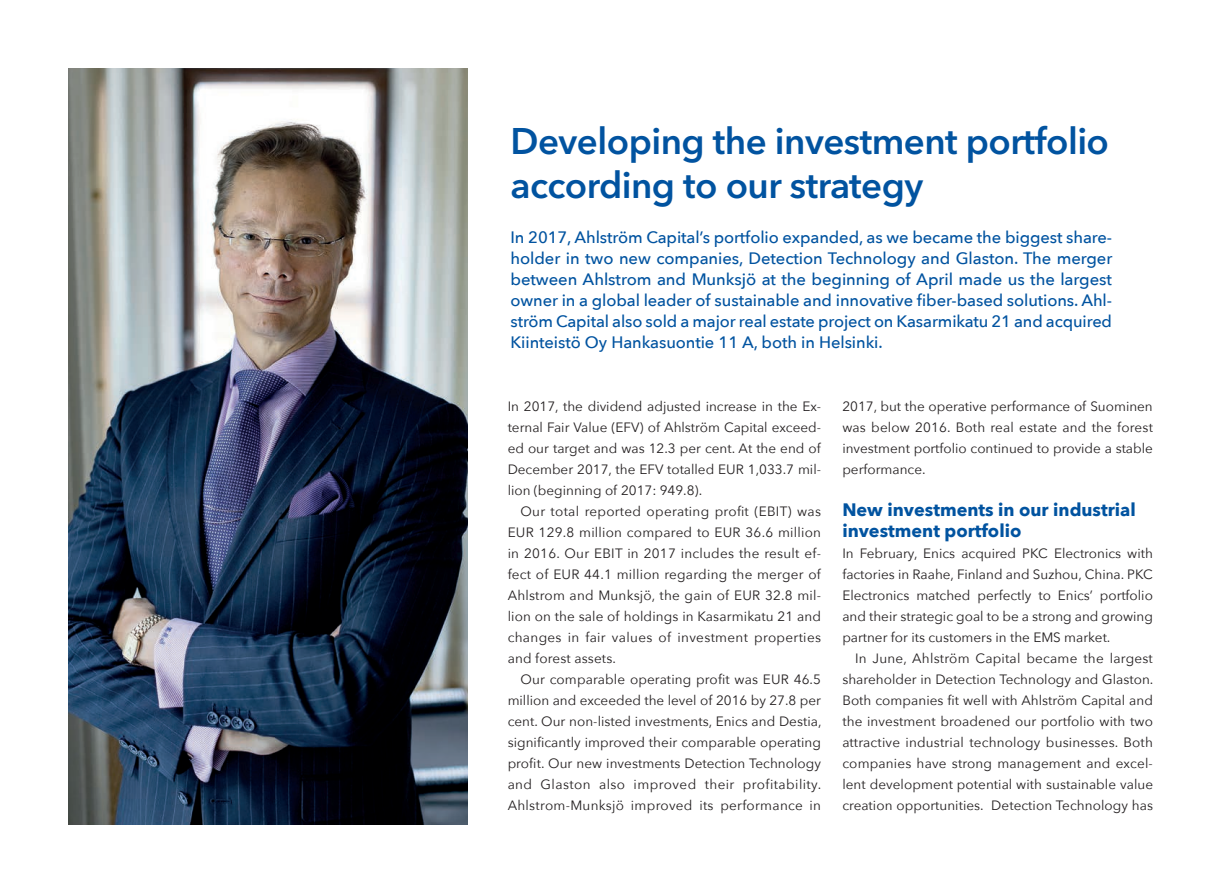
<style>
.page{position:relative;width:1221px;height:893px;background:#fff}
.page>*{position:absolute;margin:0;border:0;box-sizing:border-box;transform-origin:0 0}
.t1{font:600 36.75px/43.5px "Avenir Next LT Pro";letter-spacing:-.015em;color:#0153a0}
.Vots{font:700 18px/21px "Avenir Next";color:#0153a0}
.Ingressi{font:500 16.5px/21px "Avenir Next";letter-spacing:-.005em;color:#0153a0;text-align:justify}
.leipis_2{font:13.5px/21px "Avenir Next";letter-spacing:.005em;color:#231f20;text-align:justify}
.leipis_1{font:13.5px/21px "Avenir Next";color:#231f20;text-align:justify}
</style>
<div class="page">
<img style="left:68px;top:68px;width:400px;height:757px">
<h1 class="t1" style="left:510px;top:120px;width:600px">Developing the investment portfolio according to our strategy</h1>
<p class="Ingressi" style="left:510px;top:226px;width:603px">In 2017, Ahlström Capital’s portfolio expanded, as we became the biggest share&shy;holder in two new companies, Detection Technology and Glaston. The merger between Ahlstrom and Munksjö at the beginning of April made us the largest owner in a global leader of sustainable and innovative fiber-based solutions. Ahl&shy;ström Capital also sold a major real estate project on Kasarmikatu 21 and acquired Kiinteistö Oy Hankasuontie 11 A, both in Helsinki.</p>
<p class="leipis_1" style="left:507px;top:395px;width:315px">In 2017, the dividend adjusted increase in the Ex&shy;ternal Fair Value (EFV) of Ahlström Capital exceed&shy;ed our target and was 12.3 per cent. At the end of December 2017, the EFV totalled EUR 1,033.7 mil&shy;lion (beginning of 2017: 949.8).</p>
<p class="leipis_2" style="left:507px;top:500px;width:315px;text-indent:13px">Our total reported operating profit (EBIT) was EUR 129.8 million compared to EUR 36.6 million in 2016. Our EBIT in 2017 includes the result ef&shy;fect of EUR 44.1 million regarding the merger of Ahlstrom and Munksjö, the gain of EUR 32.8 mil&shy;lion on the sale of holdings in Kasarmikatu 21 and changes in fair values of investment properties and forest assets.</p>
<p class="leipis_2" style="left:507px;top:668px;width:315px;text-indent:13px">Our comparable operating profit was EUR 46.5 million and exceeded the level of 2016 by 27.8 per cent. Our non-listed investments, Enics and Destia, significantly improved their comparable operating profit. Our new investments Detection Technology and Glaston also improved their profitability.<br>Ahlstrom-Munksjö improved its performance in</p>
<p class="leipis_2" style="left:842px;top:395px;width:312px">2017, but the operative performance of Suominen was below 2016. Both real estate and the forest investment portfolio continued to provide a stable performance.</p>
<p class="Vots" style="left:842px;top:499px;width:295px">New investments in our industrial investment portfolio</p>
<p class="leipis_1" style="left:842px;top:542px;width:312px">In February, Enics acquired PKC Electronics with factories in Raahe, Finland and Suzhou, China. PKC Electronics matched perfectly to Enics’ portfolio and their strategic goal to be a strong and growing partner for its customers in the EMS market.</p>
<p class="leipis_2" style="left:842px;top:647px;width:312px;text-indent:13px">In June, Ahlström Capital became the largest shareholder in Detection Technology and Glaston.<br>Both companies fit well with Ahlström Capital and the investment broadened our portfolio with two attractive industrial technology businesses. Both companies have strong management and excel&shy;lent development potential with sustainable value creation opportunities. Detection Technology has</p>
</div>
